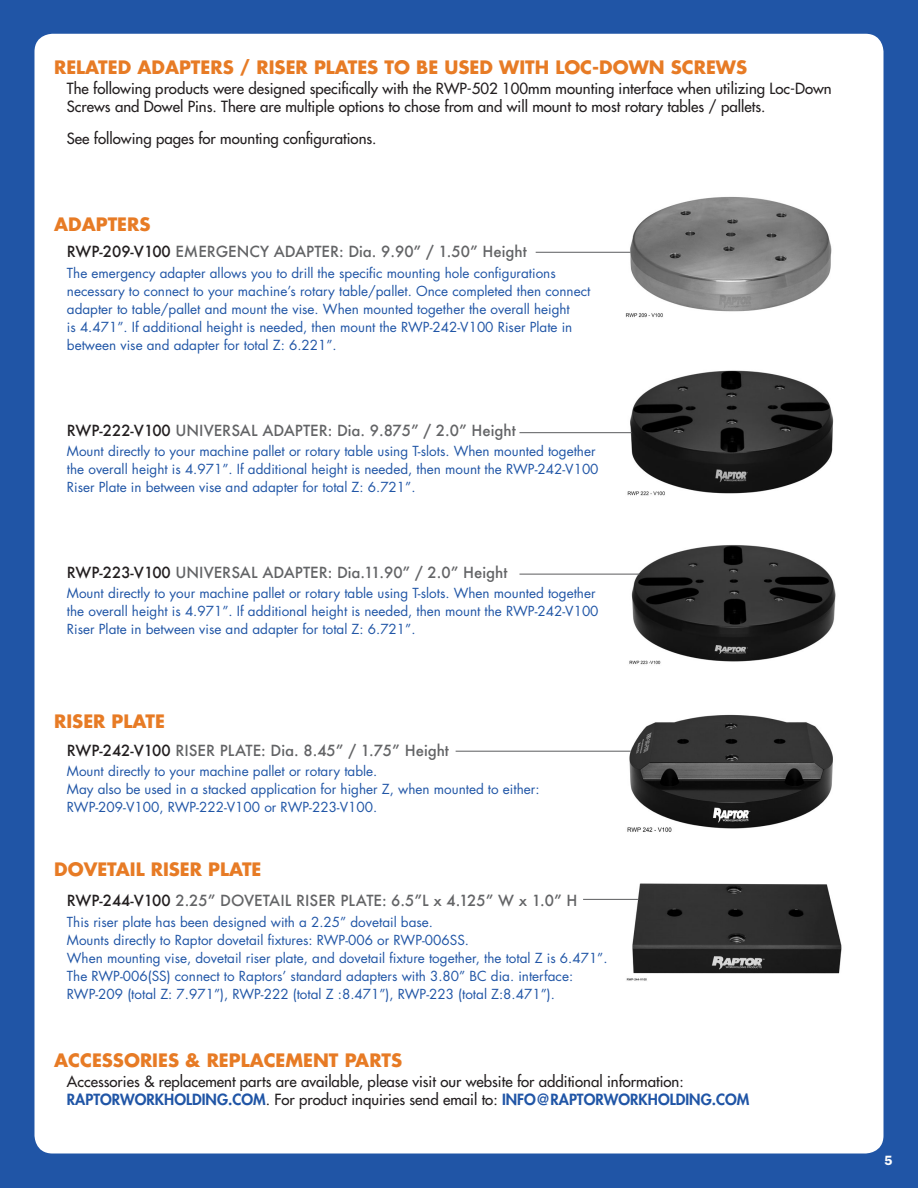
<style>
.page{position:relative;width:918px;height:1188px;background:#2055a6}
.page>*{position:absolute;margin:0;border:0;box-sizing:border-box;transform-origin:0 0}
.t1{font:700 18px "Futura Std";color:#e77b25}
.t2{font:500 15px/18px "Futura Std";color:#231f20}
.t3{font:500 15px "Futura";color:#636466}
.t4{font:13.5px/18px "Futura Std";color:#2055a6}
.t5{font:600 13.5px "Franklin Gothic";color:#fff}
.s1{color:#231f20}
.s2{font-weight:800;color:#2055a6}
</style>
<div class="page">
<div style="left:34px;top:34px;width:849px;height:1120px;background:#fff;border-radius:18px"></div>
<img style="left:623px;top:196px;width:209px;height:122px">
<img style="left:626px;top:370px;width:208px;height:126px">
<img style="left:627px;top:545px;width:209px;height:120px">
<img style="left:625px;top:714px;width:208px;height:118px">
<img style="left:625px;top:883px;width:217px;height:98px">
<hr style="left:536px;top:252px;width:94px;height:1px;background:#5b5c5e">
<hr style="left:519px;top:432px;width:113px;height:1px;background:#5b5c5e">
<hr style="left:519px;top:574px;width:121px;height:1px;background:#5b5c5e">
<hr style="left:456px;top:751px;width:175px;height:1px;background:#5b5c5e">
<hr style="left:583px;top:899px;width:55px;height:1px;background:#5b5c5e">
<h1 class="t1" style="left:54px;top:55px;width:694px">RELATED ADAPTERS / RISER PLATES TO BE USED WITH LOC-DOWN SCREWS</h1>
<p class="t2" style="left:67px;top:80px;width:766px">The following products were designed specifically with the RWP-502 100mm mounting interface when utilizing Loc-Down<br>Screws and Dowel Pins. There are multiple options to chose from and will mount to most rotary tables / pallets.</p>
<p class="t2" style="left:67px;top:129px;width:311px">See following pages for mounting configurations.</p>
<h1 class="t1" style="left:54px;top:212px;width:98px">ADAPTERS</h1>
<p class="t3" style="left:67px;top:241px;width:461px"><span class="s1">RWP-209-V100</span> EMERGENCY ADAPTER: Dia. 9.90” / 1.50” Height</p>
<p class="t4" style="left:67px;top:264px;width:525px">The emergency adapter allows you to drill the specific mounting hole configurations necessary to connect to your machine’s rotary table/pallet. Once completed then connect adapter to table/pallet and mount the vise. When mounted together the overall height<br>is 4.471”. If additional height is needed, then mount the RWP-242-V100 Riser Plate in between vise and adapter for total Z: 6.221”.</p>
<p class="t3" style="left:67px;top:420px;width:450px"><span class="s1">RWP-222-V100</span> UNIVERSAL ADAPTER: Dia. 9.875” / 2.0” Height</p>
<p class="t4" style="left:67px;top:442px;width:533px">Mount directly to your machine pallet or rotary table using T-slots. When mounted together the overall height is 4.971”. If additional height is needed, then mount the RWP-242-V100<br>Riser Plate in between vise and adapter for total Z: 6.721”.</p>
<p class="t3" style="left:67px;top:562px;width:442px"><span class="s1">RWP-223-V100</span> UNIVERSAL ADAPTER: Dia.11.90” / 2.0” Height</p>
<p class="t4" style="left:67px;top:585px;width:533px">Mount directly to your machine pallet or rotary table using T-slots. When mounted together the overall height is 4.971”. If additional height is needed, then mount the RWP-242-V100<br>Riser Plate in between vise and adapter for total Z: 6.721”.</p>
<h1 class="t1" style="left:54px;top:709px;width:112px">RISER PLATE</h1>
<p class="t3" style="left:67px;top:740px;width:384px"><span class="s1">RWP-242-V100</span> RISER PLATE: Dia. 8.45” / 1.75” Height</p>
<p class="t4" style="left:67px;top:762px;width:474px">Mount directly to your machine pallet or rotary table.<br>May also be used in a stacked application for higher Z, when mounted to either:<br>RWP-209-V100, RWP-222-V100 or RWP-223-V100.</p>
<h1 class="t1" style="left:54px;top:857px;width:209px">DOVETAIL RISER PLATE</h1>
<p class="t3" style="left:67px;top:890px;width:512px"><span class="s1">RWP-244-V100</span> 2.25” DOVETAIL RISER PLATE: 6.5”L x 4.125” W x 1.0” H</p>
<p class="t4" style="left:67px;top:913px;width:542px">This riser plate has been designed with a 2.25” dovetail base.<br>Mounts directly to Raptor dovetail fixtures: RWP-006 or RWP-006SS.<br>When mounting vise, dovetail riser plate, and dovetail fixture together, the total Z is 6.471”.<br>The RWP-006(SS) connect to Raptors’ standard adapters with 3.80” BC dia. interface:<br>RWP-209 (total Z: 7.971”), RWP-222 (total Z :8.471”), RWP-223 (total Z:8.471”).</p>
<h1 class="t1" style="left:54px;top:1048px;width:350px">ACCESSORIES &amp; REPLACEMENT PARTS</h1>
<p class="t2" style="left:67px;top:1073px;width:684px">Accessories &amp; replacement parts are available, please visit our website for additional information:<br><span class="s2">RAPTORWORKHOLDING.COM</span>. For product inquiries send email to: <span class="s2">INFO@RAPTORWORKHOLDING.COM</span></p>
<p class="t5" style="left:884px;top:1153px;width:10px">5</p>
</div>
